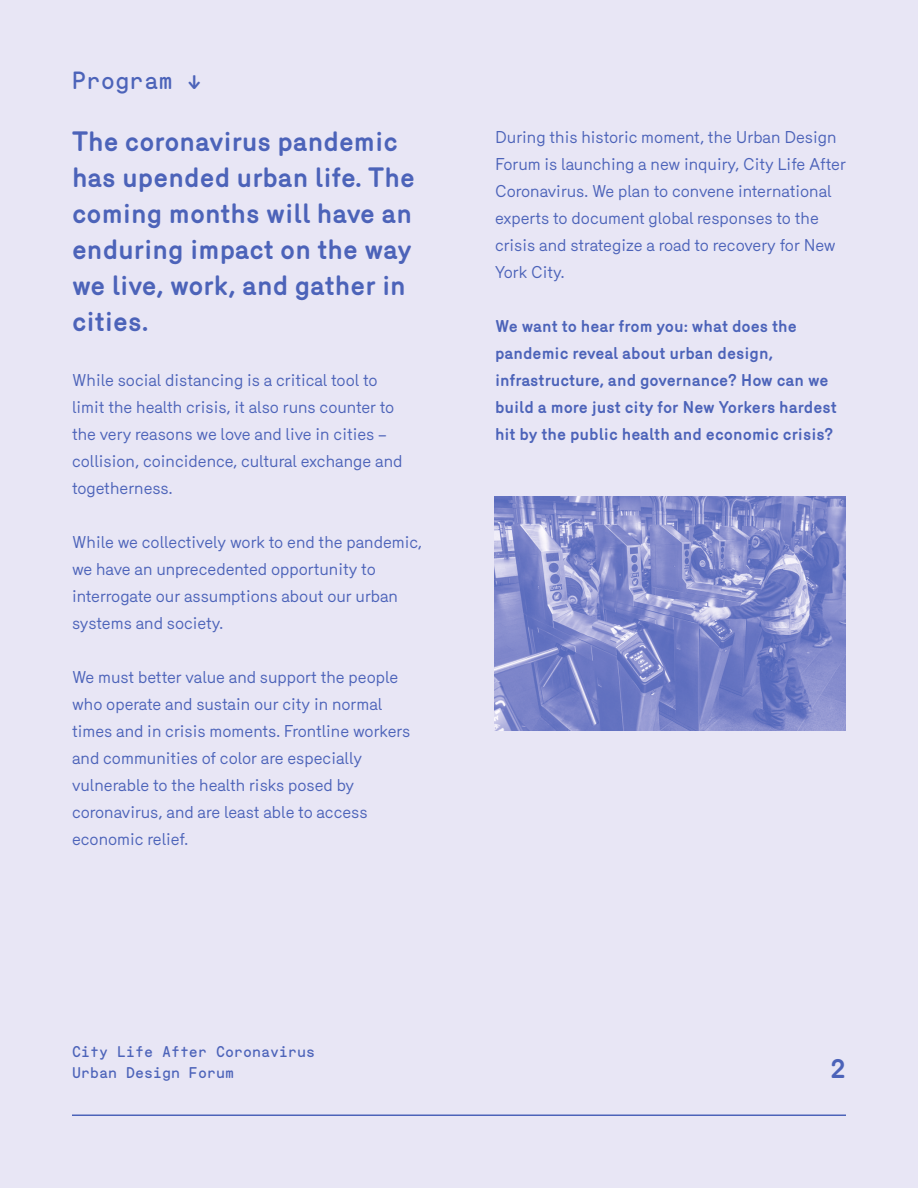
<style>
.page{position:relative;width:918px;height:1188px;background:#e8e6f5}
.page>*{position:absolute;margin:0;border:0;box-sizing:border-box;transform-origin:0 0}
.Statement_Text_18{font:700 27px/36px "Merkury";color:#4c63b9}
.Header_16pt{font:24px "Merkury Mono";color:#4c63b9}
.Body_Text_10pt{font:16.5px/27px "Merkury";color:#4c63b9}
.Body_Text_10pt-2{font:700 16.5px/27px "Merkury";color:#4c63b9}
.Header_9pt{font:15px "Merkury Mono";color:#4c63b9}
</style>
<div class="page">
<hr style="left:72px;top:1114px;width:774px;height:2px;background:#4c63b9">
<img style="left:495px;top:496px;width:351px;height:234px">
<p class="Header_16pt" style="left:72px;top:63px;width:131px">Program ↓</p>
<p class="Statement_Text_18" style="left:72px;top:121px;width:344px">The coronavirus pandemic has upended urban life. The coming months will have an enduring impact on the way we live, work, and gather in cities.</p>
<p class="Body_Text_10pt" style="left:72px;top:366px;width:332px">While social distancing is a critical tool to limit the health crisis, it also runs counter to the very reasons we love and live in cities – collision, coincidence, cultural exchange and togetherness.</p>
<p class="Body_Text_10pt" style="left:72px;top:528px;width:351px">While we collectively work to end the pandemic, we have an unprecedented opportunity to interrogate our assumptions about our urban systems and society.</p>
<p class="Body_Text_10pt" style="left:72px;top:663px;width:340px">We must better value and support the people who operate and sustain our city in normal times and in crisis moments. Frontline workers and communities of color are especially vulnerable to the health risks posed by coronavirus, and are least able to access economic relief.</p>
<p class="Body_Text_10pt" style="left:495px;top:122px;width:352px">During this historic moment, the Urban Design Forum is launching a new inquiry, City Life After Coronavirus. We plan to convene international experts to document global responses to the crisis and strategize a road to recovery for New York City.</p>
<p class="Body_Text_10pt-2" style="left:495px;top:311px;width:343px">We want to hear from you: what does the pandemic reveal about urban design, infrastructure, and governance? How can we build a more just city for New Yorkers hardest hit by the public health and economic crisis?</p>
<p class="Header_9pt" style="left:72px;top:1041px;width:245px">City Life After Coronavirus</p>
<p class="Header_9pt" style="left:72px;top:1062px;width:163px">Urban Design Forum</p>
<p class="Statement_Text_18" style="left:831px;top:1049px;width:17px">2</p>
</div>
